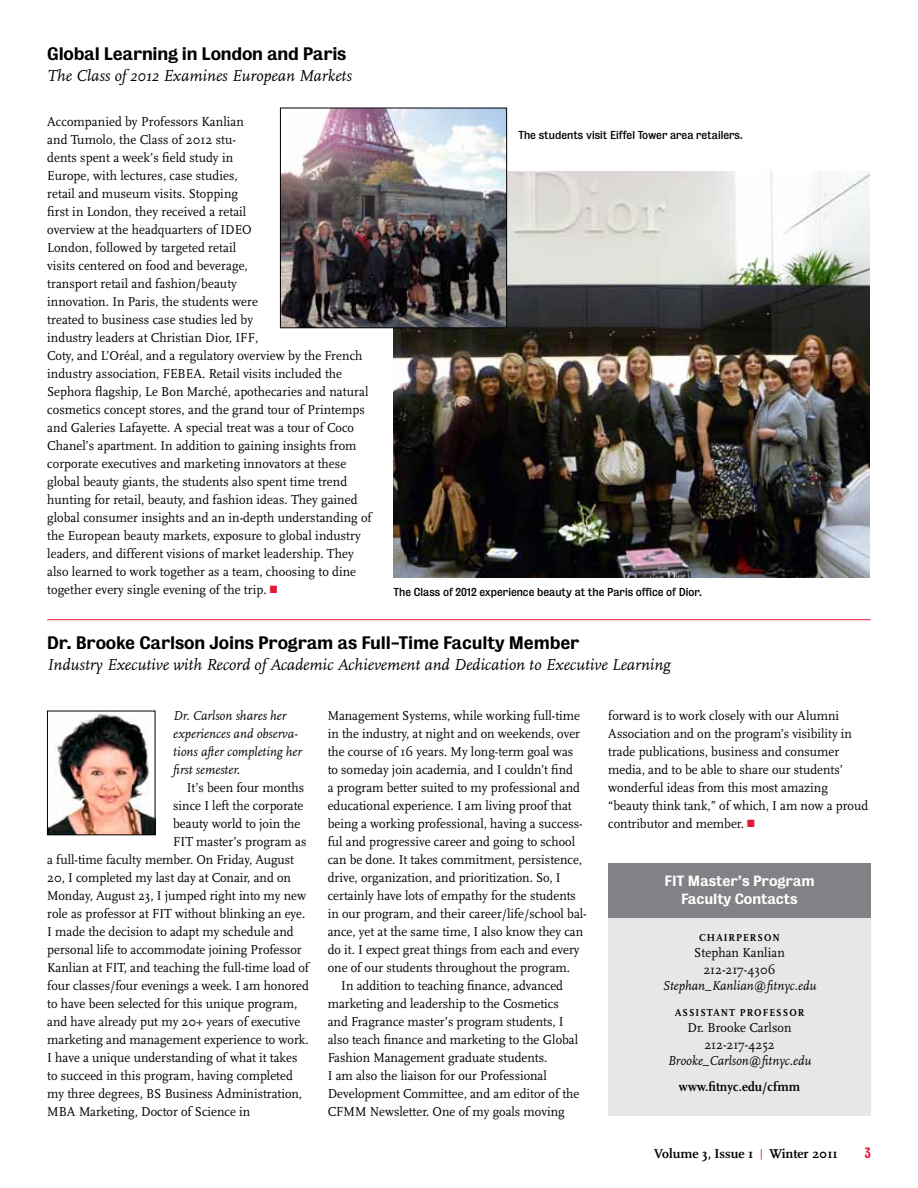
<style>
.page{position:relative;width:918px;height:1188px;background:#fff}
.page>*{position:absolute;margin:0;border:0;box-sizing:border-box;transform-origin:0 0}
.t1{font:italic 16.5px "Scala";color:#000}
.t2{font:16.5px "Bureau Grotesque Five Five";letter-spacing:-.01em;color:#000}
.t3{font:13.5px/18px "Scala";color:#000;scale:.95 1}
.t4{font:italic 13.5px/18px "Scala";letter-spacing:.005em;color:#000;scale:.95 1}
.t5{font:13.5px/18px "Bureau Grotesque Five Five";letter-spacing:-.01em;color:#fff;text-align:center}
.t6{font:700 13.5px "Scala";color:#000}
.t7{font:700 13.5px "Scala";color:#000;scale:.95 1}
.t8{font:13.5px "Bureau Grotesque Three Five";color:#e31837}
.t9{font:10.5px "Bureau Grotesque Five Three";color:#000}
.t10{font:700 10.5px "Scala";letter-spacing:.315em;color:#000;scale:.95 1}
.s1{color:#e31837}
.s2{font-size:10.5px;color:#e31837}
</style>
<div class="page">
<hr style="left:47px;top:619px;width:824px;height:1px;background:#e31837">
<img style="left:394px;top:171px;width:476px;height:407px">
<img style="left:282px;top:110px;width:223px;height:216px">
<div style="left:280px;top:108px;width:227px;height:220px;border:1px solid #000"></div>
<img style="left:49px;top:713px;width:104px;height:120px">
<div style="left:47px;top:711px;width:108px;height:124px;border:1px solid #000"></div>
<div style="left:608px;top:918px;width:263px;height:198px;background:#e6e7e8"></div>
<div style="left:608px;top:863px;width:263px;height:55px;background:#808285"></div>
<p class="t2" style="left:47px;top:45px;width:301px">Global Learning in London and Paris</p>
<p class="t1" style="left:47px;top:67px;width:306px">The Class of 2012 Examines European Markets</p>
<p class="t3" style="left:47px;top:113px;width:343px">Accompanied by Professors Kanlian<br>and Tumolo, the Class of 2012 stu-<br>dents spent a week’s field study in<br>Europe, with lectures, case studies,<br>retail and museum visits. Stopping<br>first in London, they received a retail<br>overview at the headquarters of IDEO<br>London, followed by targeted retail<br>visits centered on food and beverage,<br>transport retail and fashion/beauty<br>innovation. In Paris, the students were<br>treated to business case studies led by<br>industry leaders at Christian Dior, IFF,<br>Coty, and L’Oréal, and a regulatory overview by the French industry association, FEBEA. Retail visits included the Sephora flagship, Le Bon Marché, apothecaries and natural cosmetics concept stores, and the grand tour of Printemps and Galeries Lafayette. A special treat was a tour of Coco Chanel’s apartment. In addition to gaining insights from corporate executives and marketing innovators at these global beauty giants, the students also spent time trend hunting for retail, beauty, and fashion ideas. They gained global consumer insights and an in-depth understanding of the European beauty markets, exposure to global industry leaders, and different visions of market leadership. They also learned to work together as a team, choosing to dine together every single evening of the trip. <span class="s1">■</span></p>
<p class="t9" style="left:518px;top:128px;width:226px">The students visit Eiffel Tower area retailers.</p>
<p class="t9" style="left:394px;top:586px;width:310px">The Class of 2012 experience beauty at the Paris office of Dior.</p>
<p class="t2" style="left:47px;top:633px;width:534px">Dr. Brooke Carlson Joins Program as Full-Time Faculty M ember</p>
<p class="t1" style="left:47px;top:656px;width:625px">Industry Executive with Record of Academic Achievement and Dedication to Executive Learning</p>
<p class="t4" style="left:173px;top:707px;width:137px">Dr. Carlson shares her experiences and observa&shy;tions after completing her first semester.</p>
<p class="t3" style="left:187px;top:779px;width:125px">It’s been four months</p>
<p class="t3" style="left:173px;top:797px;width:139px">since I left the corporate</p>
<p class="t3" style="left:173px;top:815px;width:135px">beauty world to join the</p>
<p class="t3" style="left:173px;top:833px;width:142px">FIT master’s program as</p>
<p class="t3" style="left:47px;top:851px;width:261px">a full-time faculty member. On Friday, August</p>
<p class="t3" style="left:47px;top:869px;width:258px">20, I completed my last day at Conair, and on</p>
<p class="t3" style="left:47px;top:887px;width:274px">Monday, August 23, I jumped right into my new</p>
<p class="t3" style="left:47px;top:905px;width:273px">role as professor at FIT without blinking an eye.</p>
<p class="t3" style="left:47px;top:923px;width:261px">I made the decision to adapt my schedule and</p>
<p class="t3" style="left:47px;top:941px;width:269px">personal life to accommodate joining Professor</p>
<p class="t3" style="left:47px;top:959px;width:277px">Kanlian at FIT, and teaching the full-time load of</p>
<p class="t3" style="left:47px;top:977px;width:277px">four classes/four evenings a week. I am honored</p>
<p class="t3" style="left:47px;top:995px;width:265px">to have been selected for this unique program,</p>
<p class="t3" style="left:47px;top:1013px;width:268px">and have already put my 20+ years of executive</p>
<p class="t3" style="left:47px;top:1031px;width:277px">marketing and management experience to work.</p>
<p class="t3" style="left:47px;top:1049px;width:265px">I have a unique understanding of what it takes</p>
<p class="t3" style="left:47px;top:1067px;width:260px">to succeed in this program, having completed</p>
<p class="t3" style="left:47px;top:1085px;width:270px">my three degrees, BS Business Administration,</p>
<p class="t3" style="left:47px;top:1103px;width:215px">MBA Marketing, Doctor of Science in</p>
<p class="t3" style="left:328px;top:707px;width:267px">Management Systems, while working full-time</p>
<p class="t3" style="left:328px;top:725px;width:267px">in the industry, at night and on weekends, over</p>
<p class="t3" style="left:328px;top:743px;width:260px">the course of 16 years. My long-term goal was</p>
<p class="t3" style="left:328px;top:761px;width:260px">to someday join academia, and I couldn’t find</p>
<p class="t3" style="left:328px;top:779px;width:267px">a program better suited to my professional and</p>
<p class="t3" style="left:328px;top:797px;width:258px">educational experience. I am living proof that</p>
<p class="t3" style="left:328px;top:815px;width:270px">being a working professional, having a success-</p>
<p class="t3" style="left:328px;top:833px;width:262px">ful and progressive career and going to school</p>
<p class="t3" style="left:328px;top:851px;width:269px">can be done. It takes commitment, persistence,</p>
<p class="t3" style="left:328px;top:869px;width:247px">drive, organization, and prioritization. So, I</p>
<p class="t3" style="left:328px;top:887px;width:263px">certainly have lots of empathy for the students</p>
<p class="t3" style="left:328px;top:905px;width:274px">in our program, and their career/life/school bal-</p>
<p class="t3" style="left:328px;top:923px;width:270px">ance, yet at the same time, I also know they can</p>
<p class="t3" style="left:328px;top:941px;width:267px">do it. I expect great things from each and every</p>
<p class="t3" style="left:328px;top:959px;width:257px">one of our students throughout the program.</p>
<p class="t3" style="left:341px;top:977px;width:235px">In addition to teaching finance, advanced</p>
<p class="t3" style="left:328px;top:995px;width:245px">marketing and leadership to the Cosmetics</p>
<p class="t3" style="left:328px;top:1013px;width:250px">and Fragrance master’s program students, I</p>
<p class="t3" style="left:328px;top:1031px;width:265px">also teach finance and marketing to the Global</p>
<p class="t3" style="left:328px;top:1049px;width:233px">Fashion Management graduate students.</p>
<p class="t3" style="left:328px;top:1067px;width:232px">I am also the liaison for our Professional</p>
<p class="t3" style="left:328px;top:1085px;width:266px">Development Committee, and am editor of the</p>
<p class="t3" style="left:328px;top:1103px;width:251px">CFMM Newsletter. One of my goals moving</p>
<p class="t3" style="left:608px;top:707px;width:275px">forward is to work closely with our Alumni Association and on the program’s visibility in trade publications, business and consumer media, and to be able to share our students’ wonderful ideas from this most amazing “beauty think tank,” of which, I am now a proud contributor and member. <span class="s1">■</span></p>
<p class="t5" style="left:664px;top:872px;width:152px">FIT M aster’s Program<br>Faculty Contacts</p>
<p class="t10" style="left:699px;top:931px;width:86px">Chairpers on</p>
<p class="t3" style="left:694px;top:945px;width:97px;line-height:16.5px;text-align:center">Stephan Kanlian<br>212-217-4306</p>
<p class="t4" style="left:663px;top:977px;width:163px">Stephan_Kanlian@fitnyc.edu</p>
<p class="t10" style="left:675px;top:1006px;width:16px">a ssist</p>
<p class="t10" style="left:713px;top:1006px;width:94px">ant professor</p>
<p class="t3" style="left:688px;top:1020px;width:111px;line-height:16.5px;text-align:center">Dr. Brooke Carlson<br>212-217-4252</p>
<p class="t4" style="left:668px;top:1052px;width:153px">Brooke_Carlson@fitnyc.edu</p>
<p class="t7" style="left:679px;top:1079px;width:129px">www.fitnyc.edu/cfmm</p>
<p class="t6" style="left:654px;top:1146px;width:185px">Volume 3, Issue 1 <span class="s2">|</span> Winter 2011</p>
<p class="t8" style="left:865px;top:1145px;width:7px">3</p>
</div>
